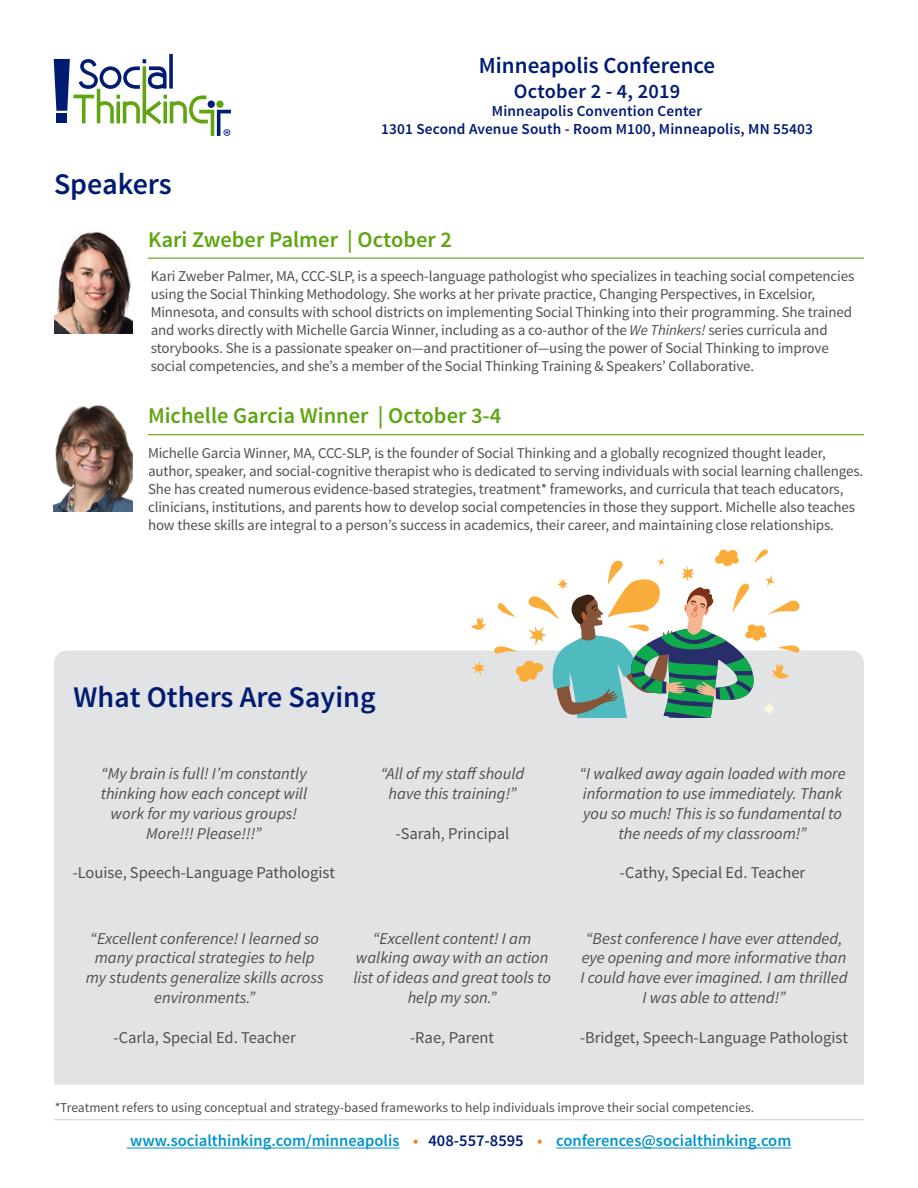
<style>
.page{position:relative;width:918px;height:1188px;background:#fff}
.page>*{position:absolute;margin:0;border:0;box-sizing:border-box;transform-origin:0 0}
.t1{font:600 30px "Source Sans Pro";color:#001b72}
.t2{font:600 22.95px "Source Sans Pro";color:#001b72}
.t3{font:600 22.5px "Source Sans Pro";color:#5fa511}
.t4{font:600 20.4px "Source Sans Pro";letter-spacing:.01em;color:#001b72}
.t5{font:italic 16.5px/19.8px "Source Sans Pro";color:#4f4f51;text-align:center}
.t6{font:16.5px "Source Sans Pro";color:#4f4f51}
.t7{font:600 16.5px "Source Sans Pro";color:#0494c9}
.t8{font:600 15.3px/18.3px "Source Sans Pro";letter-spacing:.01em;color:#001b72;text-align:center}
.t9{font:15px/18px "Source Sans Pro";letter-spacing:-.01em;color:#4f5151}
.t10{font:13.5px "Source Sans Pro";color:#4f4f51}
.s1{font-style:italic}
.s2{color:#f58220}
.s3{color:#001b72}
</style>
<div class="page">
<hr style="left:127px;top:1148px;width:272px;height:1px;background:#0494c9">
<hr style="left:556px;top:1148px;width:235px;height:1px;background:#0494c9">
<div style="left:54px;top:650px;width:810px;height:435px;background:#e2e3e4"></div>
<hr style="left:54px;top:1119px;width:810px;height:1px;background:#cfd1d2">
<svg style="left:54px;top:54px;width:177px;height:82px"></svg>
<div style="left:56px;top:114px;width:11px;height:9px;background:#001b72"></div>
<img style="left:54px;top:405px;width:79px;height:107px">
<hr style="left:148px;top:434px;width:716px;height:1px;background:#5fa511">
<hr style="left:148px;top:258px;width:716px;height:1px;background:#5fa511">
<img style="left:54px;top:232px;width:79px;height:102px">
<svg style="left:471px;top:618px;width:15px;height:13px"></svg>
<svg style="left:471px;top:661px;width:14px;height:14px"></svg>
<svg style="left:493px;top:549px;width:306px;height:169px"></svg>
<h1 class="t1" style="left:54px;top:165px;width:119px">Speakers</h1>
<h2 class="t2" style="left:479px;top:51px;width:238px">Minneapolis Conference</h2>
<h3 class="t4" style="left:514px;top:78px;width:168px">October 2 - 4, 2019</h3>
<p class="t8" style="left:381px;top:102px;width:433px">Minneapolis Convention Center<br>1301 Second Avenue South - Room M100, Minneapolis, MN 55403</p>
<h3 class="t3" style="left:148px;top:225px;width:305px">Kari Zweber Palmer | October 2</h3>
<p class="t9" style="left:151px;top:268px;width:705px">Kari Zweber Palmer, MA, CCC-SLP, is a speech-language pathologist who specializes in teaching social competencies using the Social Thinking Methodology. She works at her private practice, Changing Perspectives, in Excelsior, Minnesota, and consults with school districts on implementing Social Thinking into their programming. She trained and works directly with Michelle Garcia Winner, including as a co-author of the <span class="s1">We Thinkers!</span> series curricula and storybooks. She is a passionate speaker on—and practitioner of—using the power of Social Thinking to improve social competencies, and she’s a member of the Social Thinking Training &amp; Speakers’ Collaborative.</p>
<h3 class="t3" style="left:148px;top:401px;width:355px">Michelle Garcia Winner | October 3-4</h3>
<p class="t9" style="left:148px;top:444px;width:717px">Michelle Garcia Winner, MA, CCC-SLP, is the founder of Social Thinking and a globally recognized thought leader, author, speaker, and social-cognitive therapist who is dedicated to serving individuals with social learning challenges.<br>She has created numerous evidence-based strategies, treatment* frameworks, and curricula that teach educators, clinicians, institutions, and parents how to develop social competencies in those they support. Michelle also teaches how these skills are integral to a person’s success in academics, their career, and maintaining close relationships.</p>
<h1 class="t1" style="left:74px;top:679px;width:304px">What Others Are Saying</h1>
<p class="t5" style="left:101px;top:764px;width:208px">“My brain is full! I’m constantly thinking how each concept will work for my various groups!<br>More!!! Please!!!”</p>
<p class="t6" style="left:73px;top:863px;width:264px">-Louise, Speech-Language Pathologist</p>
<p class="t5" style="left:381px;top:764px;width:145px">“All of my staff should have this training!”</p>
<p class="t6" style="left:396px;top:823px;width:115px">-Sarah, Principal</p>
<p class="t5" style="left:86px;top:928px;width:239px">“Excellent conference! I learned so many practical strategies to help my students generalize skills across environments.”</p>
<p class="t6" style="left:114px;top:1027px;width:184px">-Carla, Special Ed. Teacher</p>
<p class="t5" style="left:353px;top:928px;width:199px">“Excellent content! I am walking away with an action list of ideas and great tools to help my son.”</p>
<p class="t6" style="left:410px;top:1027px;width:86px">-Rae, Parent</p>
<p class="t5" style="left:580px;top:764px;width:268px">“I walked away again loaded with more information to use immediately. Thank you so much! This is so fundamental to the needs of my classroom!”</p>
<p class="t6" style="left:620px;top:863px;width:187px">-Cathy, Special Ed. Teacher</p>
<p class="t5" style="left:580px;top:928px;width:269px">“Best conference I have ever attended, eye opening and more informative than I could have ever imagined. I am thrilled I was able to attend!”</p>
<p class="t6" style="left:580px;top:1027px;width:270px">-Bridget, Speech-Language Pathologist</p>
<p class="t10" style="left:55px;top:1099px;width:701px">*Treatment refers to using conceptual and strategy-based frameworks to help individuals improve their social competencies.</p>
<p class="t7" style="left:130px;top:1130px;width:663px">www.socialthinking.com/minneapolis <span class="s2">•</span> <span class="s3">408-557-8595</span> <span class="s2">•</span> conferences@socialthinking.com</p>
</div>
